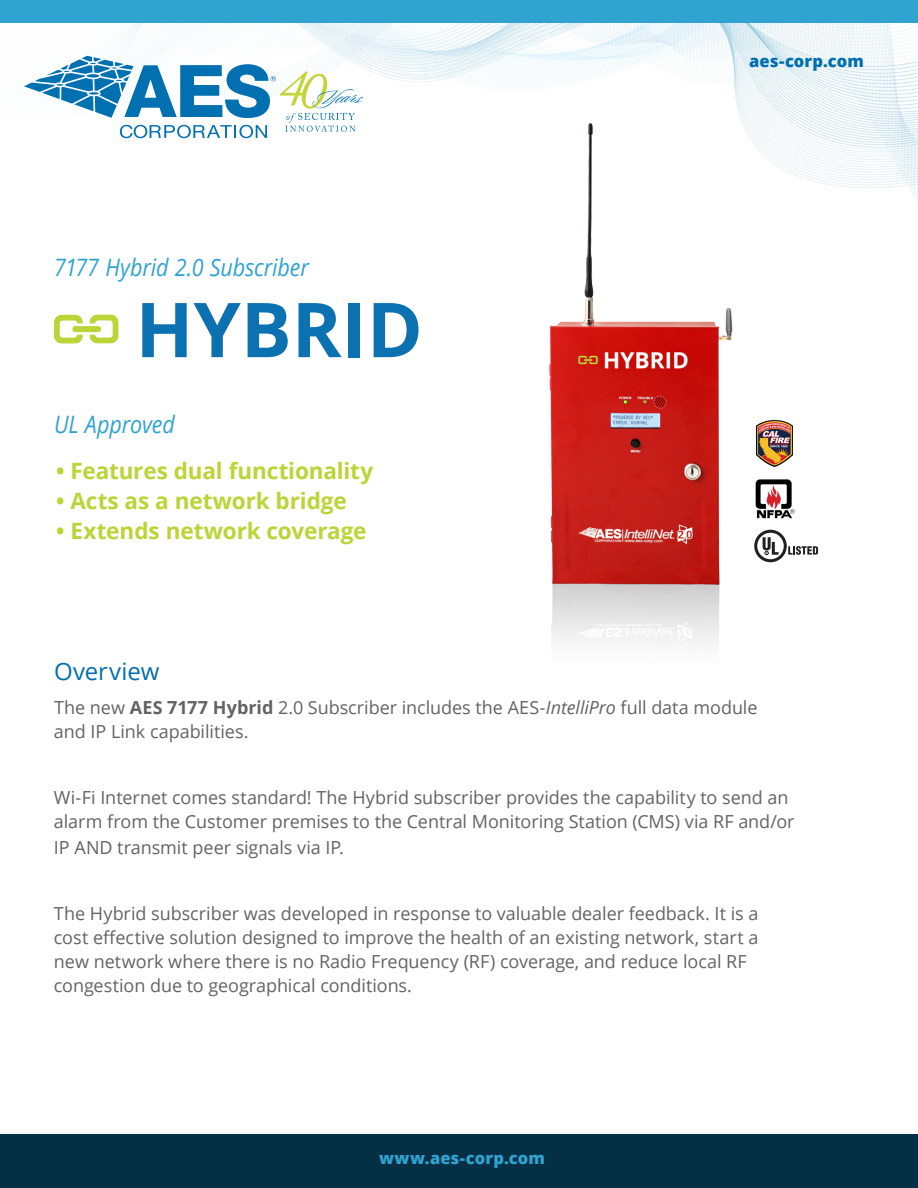
<style>
.page{position:relative;width:918px;height:1188px;background:#fff}
.page>*{position:absolute;margin:0;border:0;box-sizing:border-box;transform-origin:0 0}
.t1{font:italic 24px "Open Sans";letter-spacing:-.005em;color:#30a3d0;scale:.9 1}
.t2{font:24px "Open Sans";color:#006faf}
.t3{font:700 22.5px "Open Sans";letter-spacing:-.005em;color:#b9d536}
.t4{font:18px/24px "Open Sans";letter-spacing:-.005em;color:#636366}
.t5{font:800 16.5px "Open Sans";letter-spacing:.005em;color:#30a3d0}
.t6{font:800 16.5px "Open Sans";letter-spacing:.005em;color:#006faf}
.s1{font-weight:700}
.s2{font-style:italic}
</style>
<div class="page">
<img style="left:86px;top:23px;width:832px;height:178px">
<div style="left:0;top:0;width:918px;height:23px;background:#30a3d0"></div>
<div style="left:0;top:1134px;width:918px;height:54px;background:#052f45"></div>
<svg style="left:24px;top:56px;width:339px;height:82px"></svg>
<div style="left:72px;top:326px;width:29px;height:6px;background:#b9d536;border-radius:3px"></div>
<svg style="left:90px;top:315px;width:28px;height:28px"></svg>
<svg style="left:54px;top:315px;width:29px;height:28px"></svg>
<svg style="left:142px;top:303px;width:45px;height:54px"></svg>
<svg style="left:194px;top:303px;width:47px;height:54px"></svg>
<svg style="left:248px;top:303px;width:40px;height:54px"></svg>
<svg style="left:299px;top:303px;width:43px;height:54px"></svg>
<div style="left:349px;top:303px;width:11px;height:54px;background:#0c71b1"></div>
<svg style="left:374px;top:303px;width:44px;height:54px"></svg>
<img style="left:755px;top:479px;width:40px;height:40px">
<svg style="left:788px;top:546px;width:30px;height:9px"></svg>
<svg style="left:754px;top:530px;width:33px;height:32px"></svg>
<svg style="left:757px;top:533px;width:27px;height:26px"></svg>
<svg style="left:763px;top:537px;width:15px;height:18px"></svg>
<img style="left:550px;top:124px;width:192px;height:520px">
<img style="left:757px;top:419px;width:35px;height:48px">
<h1 class="t1" style="left:54px;top:251px;width:285px">7177 Hybrid 2.0 Subscriber</h1>
<h1 class="t1" style="left:54px;top:408px;width:136px">UL Approved</h1>
<p class="t3" style="left:56px;top:455px;width:319px">• Features dual functionality</p>
<p class="t3" style="left:56px;top:485px;width:292px">• Acts as a network bridge</p>
<p class="t3" style="left:56px;top:515px;width:312px">• Extends network coverage</p>
<p class="t6" style="left:749px;top:48px;width:116px">aes-corp.com</p>
<h1 class="t2" style="left:54px;top:654px;width:107px">Overview</h1>
<p class="t4" style="left:54px;top:695px;width:705px">The new <span class="s1">AES 7177 Hybrid</span> 2.0 Subscriber includes the AES-<span class="s2">IntelliPro</span> full data module and IP Link capabilities.</p>
<p class="t4" style="left:54px;top:785px;width:742px;line-height:24.8px">Wi-Fi Internet comes standard! The Hybrid subscriber provides the capability to send an alarm from the Customer premises to the Central Monitoring Station (CMS) via RF and/or<br>IP AND transmit peer signals via IP.</p>
<p class="t4" style="left:54px;top:901px;width:706px">The Hybrid subscriber was developed in response to valuable dealer feedback. It is a cost effective solution designed to improve the health of an existing network, start a new network where there is no Radio Frequency (RF) coverage, and reduce local RF congestion due to geographical conditions.</p>
<p class="t5" style="left:379px;top:1145px;width:167px">www.aes-corp.com</p>
</div>
